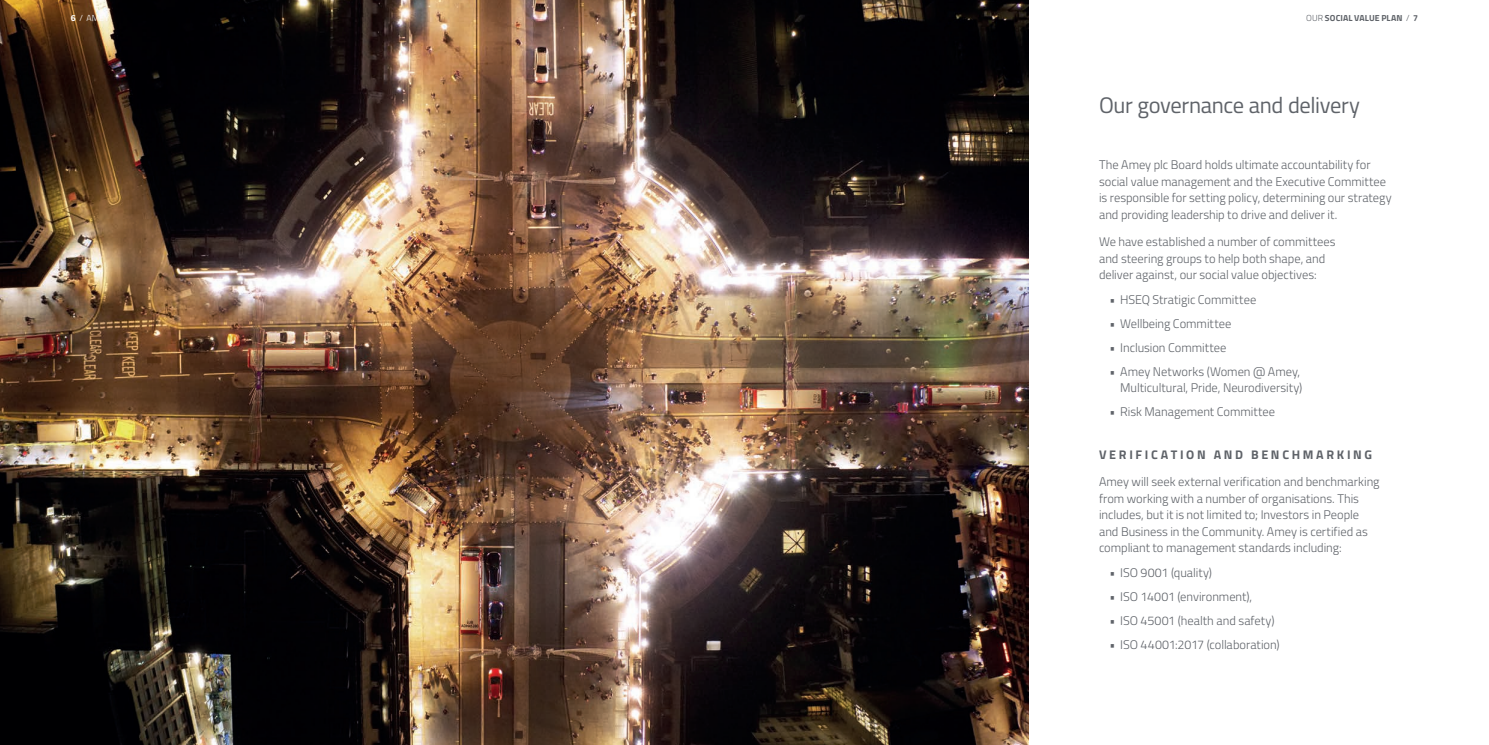
<style>
.page{position:relative;width:1489px;height:745px;background:#fff}
.page>*{position:absolute;margin:0;border:0;box-sizing:border-box;transform-origin:0 0}
.t1{font:22.5px "Titillium";letter-spacing:-.015em;color:#5f6369}
.t2{font:300 12.5px/16.6px "Titillium";letter-spacing:-.005em;color:#5f6369}
.t3{font:700 12.5px "Titillium";letter-spacing:.215em;color:#5f6369}
.t4{font:700 8.75px "Titillium";letter-spacing:.01em;color:#5f6369}
.t5{font:300 8.75px "Titillium";color:#fff}
.s1{font-weight:700}
.s2{font-weight:300}
</style>
<div class="page">
<img style="left:0;top:0;width:1028px;height:744px">
<p class="t5" style="left:71px;top:11px;width:40px"><span class="s1">6</span> / AMEY</p>
<p class="t4" style="left:1306px;top:11px;width:113px"><span class="s2">OUR</span> SOCIAL VALUE PLAN <span class="s2">/</span> 7</p>
<h1 class="t1" style="left:1098px;top:88px;width:263px">Our governance and delivery</h1>
<p class="t2" style="left:1098px;top:156px;width:294px">The Amey plc Board holds ultimate accountability for social value management and the Executive Committee is responsible for setting policy, determining our strategy and providing leadership to drive and deliver it.</p>
<p class="t2" style="left:1098px;top:233px;width:238px">We have established a number of committees and steering groups to help both shape, and deliver against, our social value objectives:</p>
<p class="t2" style="left:1109px;top:291px;width:148px">• HSEQ Stratigic Committee</p>
<p class="t2" style="left:1109px;top:314px;width:123px">• Wellbeing Committee</p>
<p class="t2" style="left:1109px;top:338px;width:118px">• Inclusion Committee</p>
<p class="t2" style="left:1109px;top:362px;width:194px;text-align:right">• Amey Networks (Women @ Amey,<br>Multicultural, Pride, Neurodiversity)</p>
<p class="t2" style="left:1109px;top:402px;width:167px">• Risk Management Committee</p>
<p class="t3" style="left:1098px;top:444px;width:275px">VERIFICATION AND BENCHMARKING</p>
<p class="t2" style="left:1098px;top:472px;width:282px">Amey will seek external verification and benchmarking from working with a number of organisations. This includes, but it is not limited to; Investors in People and Business in the Community. Amey is certified as compliant to management standards including:</p>
<p class="t2" style="left:1109px;top:563px;width:104px">• ISO 9001 (quality)</p>
<p class="t2" style="left:1109px;top:587px;width:144px">• ISO 14001 (environment),</p>
<p class="t2" style="left:1109px;top:611px;width:166px">• ISO 45001 (health and safety)</p>
<p class="t2" style="left:1109px;top:634px;width:171px">• ISO 44001:2017 (collaboration)</p>
</div>
